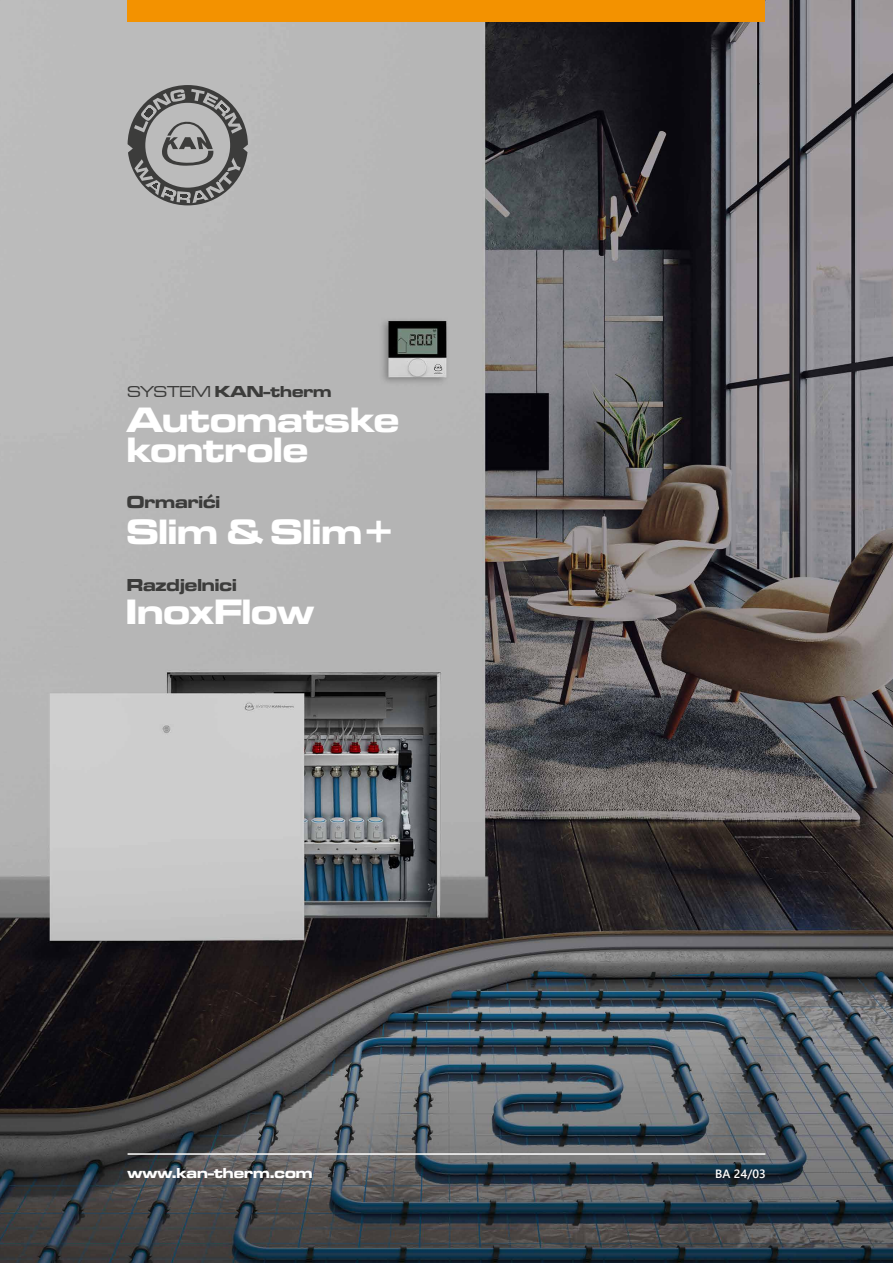
<style>
.page{position:relative;width:893px;height:1263px;background:#fff}
.page>*{position:absolute;margin:0;border:0;box-sizing:border-box;transform-origin:0 0}
.t1{font:36.6px/30.2px "Microgramma D Bol Ext";color:#fff}
.t2{font:18px "Microgramma D Bol Ext";color:#3c3c3b}
.t3{font:16.5px "Microgramma D Bol Ext";color:#3c3c3b}
.t4{font:15px "Microgramma D Bol Ext";color:#fff}
.t5{font:600 12px "Segoe UI";color:#fff}
.s1{font-family:"Microgramma D Med Ext"}
</style>
<div class="page">
<img style="left:0;top:0;width:893px;height:1263px">
<hr style="left:128px;top:1153px;width:637px;height:2px;background:#fff">
<div style="left:128px;top:0;width:637px;height:21px;background:#f39200"></div>
<svg style="left:128px;top:85px;width:120px;height:120px"></svg>
<p class="t3" style="left:128px;top:380px;width:206px"><span class="s1">SYSTEM</span> KAN-therm</p>
<p class="t1" style="left:127px;top:405px;width:274px">Automatske kontrole</p>
<p class="t2" style="left:127px;top:490px;width:95px">Ormarići</p>
<p class="t1" style="left:127px;top:516px;width:270px">Slim &amp; Slim+</p>
<p class="t2" style="left:127px;top:573px;width:111px">Razdjelnici</p>
<p class="t1" style="left:126px;top:597px;width:190px">InoxFlow</p>
<p class="t4" style="left:128px;top:1163px;width:186px">www.kan-therm.com</p>
<p class="t5" style="left:715px;top:1162px;width:52px">BA 24/03</p>
</div>
